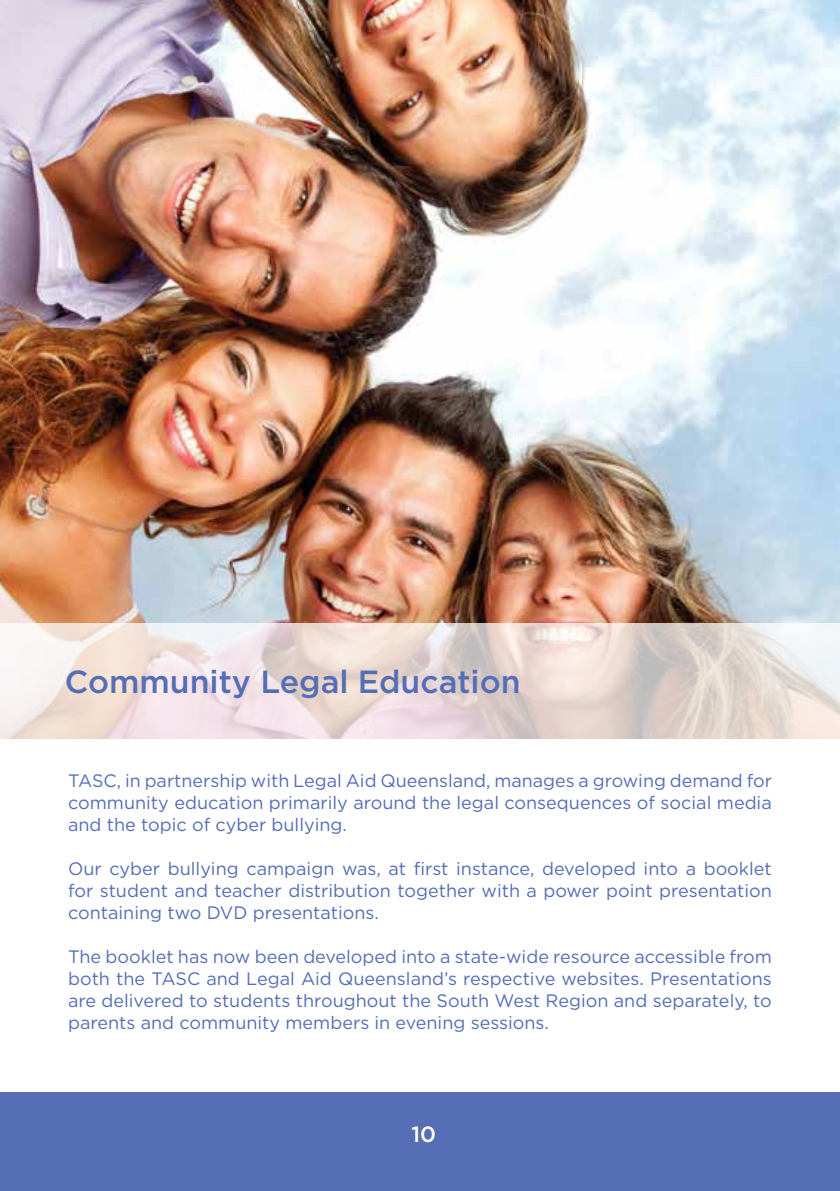
<style>
.page{position:relative;width:840px;height:1191px;background:#fff}
.page>*{position:absolute;margin:0;border:0;box-sizing:border-box;transform-origin:0 0}
.t1{font:500 32px "Gotham";color:#546eb5}
.t2{font:500 22px "Gotham";color:#fff}
.t3{font:18px/22px "Gotham";color:#546eb5;text-align:justify}
</style>
<div class="page">
<img style="left:0;top:0;width:839px;height:623px">
<div style="left:0;top:1092px;width:839px;height:99px;background:#556eb5"></div>
<svg style="left:0;top:623px;width:839px;height:115px;background:#eadcd9"></svg>
<h1 class="t1" style="left:65px;top:663px;width:457px">Community Legal Education</h1>
<p class="t3" style="left:68px;top:769px;width:705px">TASC, in partnership with Legal Aid Queensland, manages a growing demand for community education primarily around the legal consequences of social media and the topic of cyber bullying.</p>
<p class="t3" style="left:68px;top:857px;width:705px">Our cyber bullying campaign was, at first instance, developed into a booklet for student and teacher distribution together with a power point presentation containing two DVD presentations.</p>
<p class="t3" style="left:68px;top:945px;width:705px">The booklet has now been developed into a state-wide resource accessible from both the TASC and Legal Aid Queensland’s respective websites. Presentations are delivered to students throughout the South West Region and separately, to parents and community members in evening sessions.</p>
<p class="t2" style="left:411px;top:1121px;width:26px">10</p>
</div>
